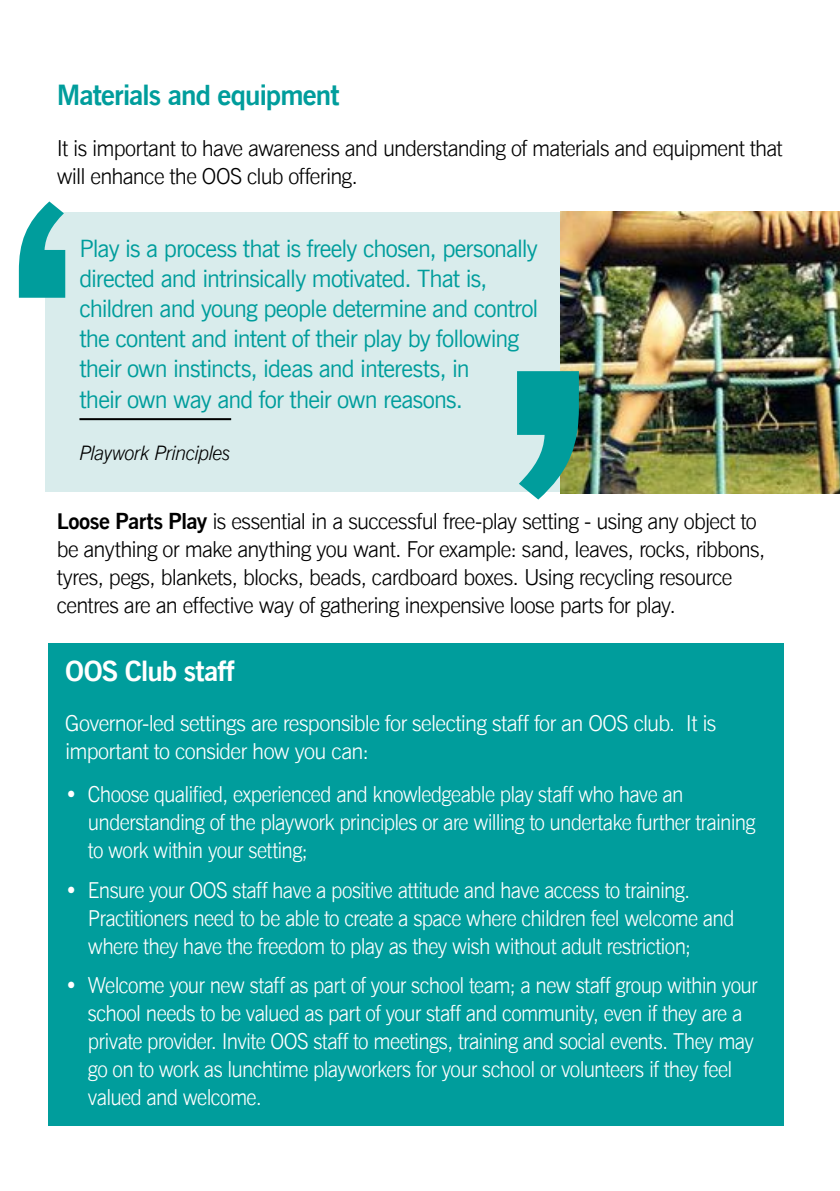
<style>
.page{position:relative;width:840px;height:1191px;background:#fff}
.page>*{position:absolute;margin:0;border:0;box-sizing:border-box;transform-origin:0 0}
.t1{font:700 28px "News Gothic BT";letter-spacing:-.03em;color:#009d9c}
.LCC_Body_text{font:700 28px "News Gothic BT";letter-spacing:-.025em;color:#fff}
.Main_quote{font:24px/30px "News Gothic BT";letter-spacing:-.035em;color:#009d9c}
.LCC_Body_text-2{font:300 22px/28px "News Gothic BT";letter-spacing:-.03em;color:#fff;scale:.95 1}
.LCC_Body_text-3{font:300 22px/28px "News Gothic BT";letter-spacing:-.03em;color:#000}
.LCC_Body_text-4{font:300 22px/28px "News Gothic BT";letter-spacing:-.03em;color:#fff}
.Quote_Name{font:italic 300 20px "News Gothic BT";letter-spacing:-.03em;color:#000}
.s1{font-weight:700}
</style>
<div class="page">
<div style="left:48px;top:643px;width:734px;height:482px;background:#009d9c"></div>
<div style="left:45px;top:212px;width:579px;height:228px;background:#d9ecec"></div>
<div style="left:45px;top:417px;width:579px;height:75px;background:#d9ecec"></div>
<hr style="left:79px;top:418px;width:152px;height:2px;background:#000">
<img style="left:560px;top:212px;width:279px;height:281px">
<svg style="left:19px;top:201px;width:46px;height:97px"></svg>
<svg style="left:517px;top:371px;width:61px;height:128px"></svg>
<h2 class="t1" style="left:57px;top:78px;width:284px">Materials and equipment</h2>
<p class="LCC_Body_text-3" style="left:57px;top:134px;width:727px">It is important to have awareness and understanding of materials and equipment that will enhance the OOS club offering.</p>
<p class="Main_quote" style="left:79px;top:234px;width:460px">Play is a process that is freely chosen, personally directed and intrinsically motivated. That is, children and young people determine and control the content and intent of their play by following their own instincts, ideas and interests, in<br>their own way and for their own reasons.</p>
<p class="Quote_Name" style="left:79px;top:440px;width:153px">Playwork Principles</p>
<p class="LCC_Body_text-3" style="left:57px;top:507px;width:709px"><span class="s1">Loose Parts Play</span> is essential in a successful free-play setting - using any object to be anything or make anything you want. For example: sand, leaves, rocks, ribbons, tyres, pegs, blankets, blocks, beads, cardboard boxes. Using recycling resource centres are an effective way of gathering inexpensive loose parts for play.</p>
<p class="LCC_Body_text" style="left:65px;top:653px;width:171px">OOS Club staff</p>
<p class="LCC_Body_text-4" style="left:65px;top:709px;width:652px">Governor-led settings are responsible for selecting staff for an OOS club. It is important to consider how you can:</p>
<p class="LCC_Body_text-2" style="left:88px;top:780px;width:703px;text-indent:-23px">• Choose qualified, experienced and knowledgeable play staff who have an understanding of the playwork principles or are willing to undertake further training to work within your setting;</p>
<p class="LCC_Body_text-2" style="left:88px;top:875px;width:681px;text-indent:-23px">• Ensure your OOS staff have a positive attitude and have access to training.<br>Practitioners need to be able to create a space where children feel welcome and where they have the freedom to play as they wish without adult restriction;</p>
<p class="LCC_Body_text-2" style="left:88px;top:971px;width:706px;text-indent:-23px">• Welcome your new staff as part of your school team; a new staff group within your school needs to be valued as part of your staff and community, even if they are a private provider. Invite OOS staff to meetings, training and social events. They may go on to work as lunchtime playworkers for your school or volunteers if they feel valued and welcome.</p>
</div>
